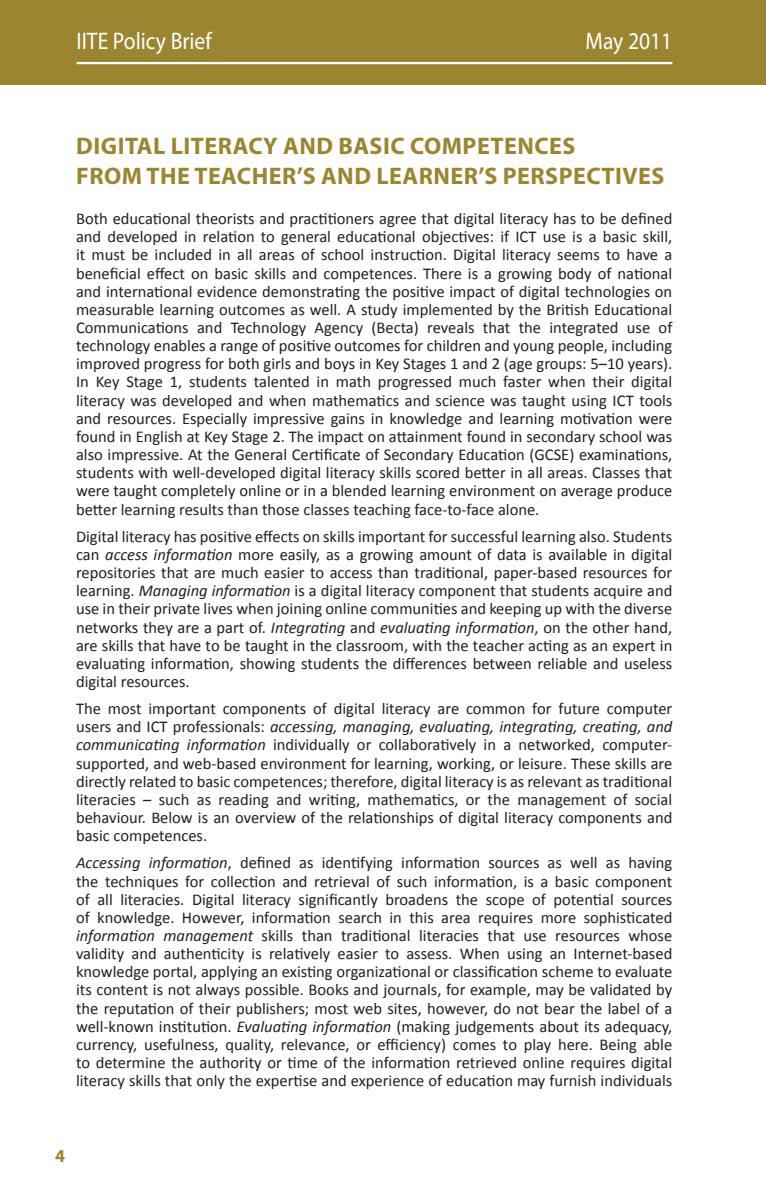
<style>
.page{position:relative;width:766px;height:1191px;background:#fff}
.page>*{position:absolute;margin:0;border:0;box-sizing:border-box;transform-origin:0 0}
.ZAG_1st{font:700 24px/30px "Myriad Pro";letter-spacing:.02em;color:#9b8530}
.t1{font:24px "Myriad Pro";color:#fff;scale:.9 1}
.t2{font:700 18px "Myriad Pro";color:#9b8530}
.Text{font:16.5px/18.1px "Calibri";color:#231f20;text-align:justify}
.s1{font-style:italic}
</style>
<div class="page">
<div style="left:0;top:0;width:765px;height:85px;background:#9b8530"></div>
<hr style="left:765px;top:0;width:1px;height:85px;background:#9b8530">
<hr style="left:77px;top:62px;width:595px;height:2px;background:#fff">
<h1 class="t1" style="left:77px;top:26px;width:152px">IITE Policy Brief</h1>
<h1 class="t1" style="left:585px;top:26px;width:98px">May 2011</h1>
<p class="ZAG_1st" style="left:76px;top:130px;width:589px">DIGITAL LITERACY AND BASIC COMPETENCES<br>FROM THE TEACHER’S AND LEARNER’S PERSPECTIVES</p>
<p class="Text" style="left:76px;top:209px;width:597px">Both educational theorists and practitioners agree that digital literacy has to be defined and developed in relation to general educational objectives: if ICT use is a basic skill, it must be included in all areas of school instruction. Digital literacy seems to have a beneficial effect on basic skills and competences. There is a growing body of national and international evidence demonstrating the positive impact of digital technologies on measurable learning outcomes as well. A study implemented by the British Educational Communications and Technology Agency (Becta) reveals that the integrated use of technology enables a range of positive outcomes for children and young people, including improved progress for both girls and boys in Key Stages 1 and 2 (age groups: 5–10 years).<br>In Key Stage 1, students talented in math progressed much faster when their digital literacy was developed and when mathematics and science was taught using ICT tools and resources. Especially impressive gains in knowledge and learning motivation were found in English at Key Stage 2. The impact on attainment found in secondary school was also impressive. At the General Certificate of Secondary Education (GCSE) examinations, students with well-developed digital literacy skills scored better in all areas. Classes that were taught completely online or in a blended learning environment on average produce better learning results than those classes teaching face-to-face alone.</p>
<p class="Text" style="left:76px;top:526px;width:597px">Digital literacy has positive effects on skills important for successful learning also. Students can <span class="s1">access information</span> more easily, as a growing amount of data is available in digital repositories that are much easier to access than traditional, paper-based resources for learning. <span class="s1">Managing information</span> is a digital literacy component that students acquire and use in their private lives when joining online communities and keeping up with the diverse networks they are a part of. <span class="s1">Integrating</span> and <span class="s1">evaluating information</span>, on the other hand, are skills that have to be taught in the classroom, with the teacher acting as an expert in evaluating information, showing students the differences between reliable and useless digital resources.</p>
<p class="Text" style="left:76px;top:699px;width:597px">The most important components of digital literacy are common for future computer users and ICT professionals: <span class="s1">accessing, managing, evaluating, integrating, creating, and communicating information</span> individually or collaboratively in a networked, computer&shy;supported, and web-based environment for learning, working, or leisure. These skills are directly related to basic competences; therefore, digital literacy is as relevant as traditional literacies – such as reading and writing, mathematics, or the management of social behaviour. Below is an overview of the relationships of digital literacy components and basic competences.</p>
<p class="Text" style="left:76px;top:853px;width:597px"><span class="s1">Accessing information</span>, defined as identifying information sources as well as having the techniques for collection and retrieval of such information, is a basic component of all literacies. Digital literacy significantly broadens the scope of potential sources of knowledge. However, information search in this area requires more sophisticated <span class="s1">information management</span> skills than traditional literacies that use resources whose validity and authenticity is relatively easier to assess. When using an Internet-based knowledge portal, applying an existing organizational or classification scheme to evaluate its content is not always possible. Books and journals, for example, may be validated by the reputation of their publishers; most web sites, however, do not bear the label of a well-known institution. <span class="s1">Evaluating information</span> (making judgements about its adequacy, currency, usefulness, quality, relevance, or efficiency) comes to play here. Being able to determine the authority or time of the information retrieved online requires digital literacy skills that only the expertise and experience of education may furnish individuals</p>
<p class="t2" style="left:55px;top:1144px;width:11px">4</p>
</div>
